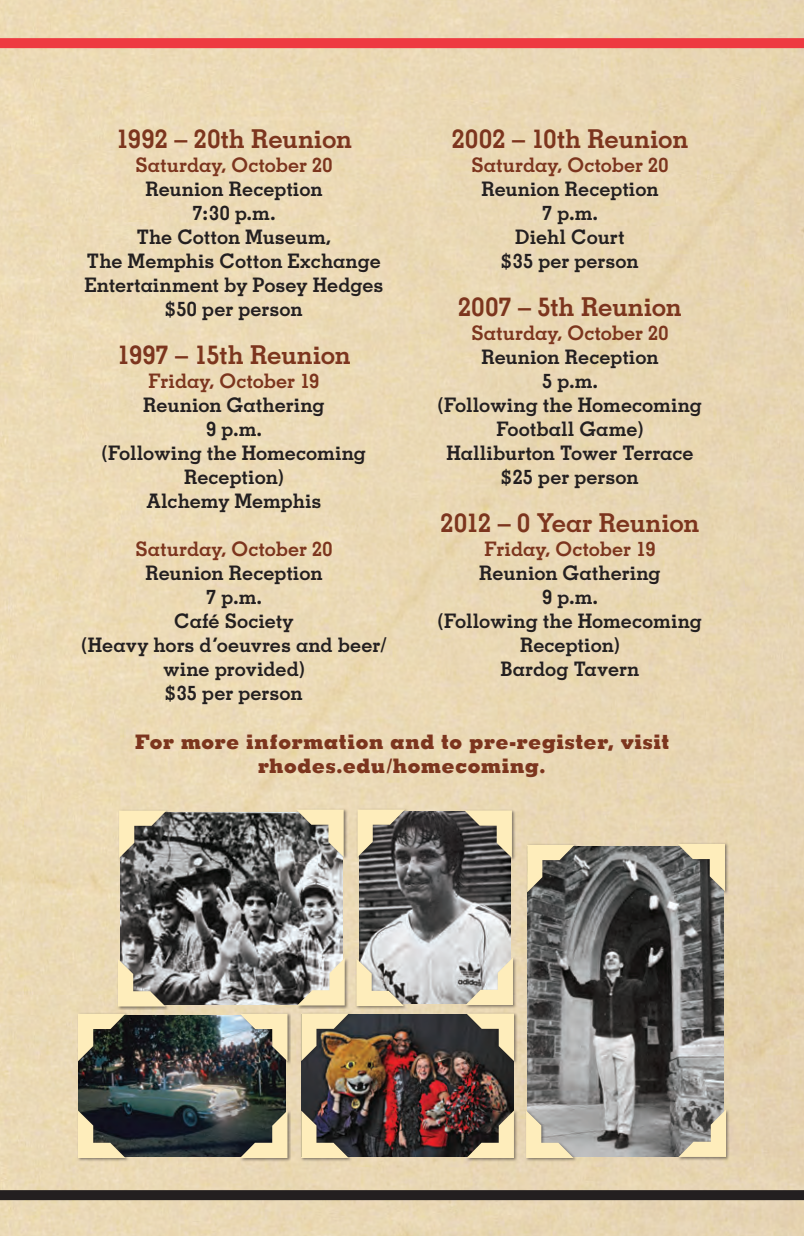
<style>
.page{position:relative;width:804px;height:1236px;background:#fff}
.page>*{position:absolute;margin:0;border:0;box-sizing:border-box;transform-origin:0 0}
.t1{font:700 26px "Memphis";letter-spacing:-.01em;color:#7c351e}
.t2{font:700 20px/24px "Memphis";letter-spacing:-.005em;color:#231f20;text-align:center}
.t3{font:700 20px "Memphis";color:#7c351e}
.t4{font:800 20px/24px "Memphis";letter-spacing:.015em;color:#7c351e;text-align:center}
</style>
<div class="page">
<img style="left:0;top:0;width:804px;height:1236px">
<div style="left:0;top:38px;width:804px;height:10px;background:#ee3a41"></div>
<div style="left:0;top:1190px;width:804px;height:10px;background:#231f20"></div>
<img style="left:360px;top:812px;width:151px;height:192px">
<div style="left:464px;top:809px;width:52px;height:53px;background:#231f20;opacity:.5"></div>
<svg style="left:464px;top:810px;width:48px;height:48px;background:#9a917c"></svg>
<div style="left:464px;top:957px;width:53px;height:52px;background:#231f20;opacity:.5"></div>
<svg style="left:466px;top:958px;width:47px;height:47px;background:#d7d0ba"></svg>
<div style="left:355px;top:958px;width:53px;height:52px;background:#231f20;opacity:.5"></div>
<svg style="left:356px;top:959px;width:48px;height:47px;background:#d0c9b3"></svg>
<div style="left:356px;top:808px;width:53px;height:53px;background:#231f20;opacity:.5"></div>
<svg style="left:358px;top:810px;width:47px;height:47px;background:#988f7a"></svg>
<img style="left:120px;top:812px;width:223px;height:192px">
<div style="left:296px;top:808px;width:51px;height:53px;background:#231f20;opacity:.5"></div>
<svg style="left:296px;top:810px;width:48px;height:47px;background:#aba48f"></svg>
<div style="left:296px;top:957px;width:53px;height:52px;background:#231f20;opacity:.5"></div>
<svg style="left:297px;top:958px;width:48px;height:47px;background:#c1baa5"></svg>
<div style="left:117px;top:958px;width:52px;height:52px;background:#231f20;opacity:.5"></div>
<svg style="left:118px;top:959px;width:47px;height:48px;background:#b7af9a"></svg>
<div style="left:118px;top:809px;width:52px;height:53px;background:#231f20;opacity:.5"></div>
<svg style="left:119px;top:811px;width:48px;height:47px;background:#a09983"></svg>
<img style="left:528px;top:847px;width:196px;height:310px">
<div style="left:677px;top:843px;width:52px;height:52px;background:#231f20;opacity:.5"></div>
<svg style="left:678px;top:844px;width:47px;height:47px;background:#a29b85"></svg>
<div style="left:677px;top:1109px;width:53px;height:52px;background:#231f20;opacity:.5"></div>
<svg style="left:679px;top:1109px;width:47px;height:48px;background:#b3ab95"></svg>
<div style="left:525px;top:1110px;width:52px;height:52px;background:#231f20;opacity:.5"></div>
<svg style="left:526px;top:1111px;width:48px;height:47px;background:#cec7b1"></svg>
<div style="left:526px;top:844px;width:52px;height:52px;background:#231f20;opacity:.5"></div>
<svg style="left:527px;top:845px;width:48px;height:47px;background:#968f79"></svg>
<img style="left:301px;top:1014px;width:213px;height:143px">
<div style="left:466px;top:1012px;width:52px;height:53px;background:#231f20;opacity:.5"></div>
<svg style="left:467px;top:1014px;width:47px;height:47px;background:#87806b"></svg>
<div style="left:465px;top:1110px;width:53px;height:52px;background:#231f20;opacity:.5"></div>
<svg style="left:467px;top:1111px;width:47px;height:47px;background:#897c66"></svg>
<div style="left:300px;top:1110px;width:52px;height:52px;background:#231f20;opacity:.5"></div>
<svg style="left:301px;top:1111px;width:48px;height:47px;background:#867e6e"></svg>
<div style="left:300px;top:1012px;width:52px;height:53px;background:#231f20;opacity:.5"></div>
<svg style="left:301px;top:1014px;width:48px;height:47px;background:#a7926e"></svg>
<img style="left:78px;top:1015px;width:208px;height:142px">
<div style="left:239px;top:1013px;width:52px;height:52px;background:#231f20;opacity:.5"></div>
<svg style="left:240px;top:1014px;width:47px;height:47px;background:#a29d8c"></svg>
<div style="left:239px;top:1110px;width:52px;height:52px;background:#231f20;opacity:.5"></div>
<svg style="left:240px;top:1111px;width:47px;height:47px;background:#85846d"></svg>
<div style="left:77px;top:1110px;width:52px;height:52px;background:#231f20;opacity:.5"></div>
<svg style="left:78px;top:1111px;width:47px;height:47px;background:#7e7866"></svg>
<div style="left:77px;top:1013px;width:52px;height:52px;background:#231f20;opacity:.5"></div>
<svg style="left:78px;top:1014px;width:47px;height:47px;background:#7f7b63"></svg>
<svg style="left:0;top:0;width:7px;height:7px"></svg>
<svg style="left:0;top:1229px;width:7px;height:7px"></svg>
<svg style="left:797px;top:0;width:7px;height:7px"></svg>
<svg style="left:797px;top:1229px;width:7px;height:7px"></svg>
<h1 class="t1" style="left:116px;top:123px;width:238px">1992 – 20th Reunion</h1>
<p class="t3" style="left:135px;top:153px;width:199px">Saturday, October 20</p>
<p class="t2" style="left:84px;top:177px;width:301px">Reunion Reception<br>7:30 p.m.<br>The Cotton Museum,<br>The Memphis Cotton Exchange<br>Entertainment by Posey Hedges $50 per person</p>
<h1 class="t1" style="left:117px;top:339px;width:235px">1997 – 15th Reunion</h1>
<p class="t3" style="left:149px;top:369px;width:172px">Friday, October 19</p>
<p class="t2" style="left:102px;top:393px;width:266px">Reunion Gathering<br>9 p.m.<br>(Following the Homecoming<br>Reception)<br>Alchemy Memphis</p>
<p class="t3" style="left:135px;top:537px;width:199px">Saturday, October 20</p>
<p class="t2" style="left:81px;top:561px;width:307px">Reunion Reception<br>7 p.m.<br>Café Society<br>(Heavy hors d’oeuvres and beer/ wine provided)<br>$35 per person</p>
<h1 class="t1" style="left:452px;top:123px;width:238px">2002 – 10th Reunion</h1>
<p class="t3" style="left:471px;top:153px;width:199px">Saturday, October 20</p>
<p class="t2" style="left:481px;top:177px;width:179px">Reunion Reception<br>7 p.m.<br>Diehl Court<br>$35 per person</p>
<h1 class="t1" style="left:458px;top:291px;width:225px">2007 – 5th Reunion</h1>
<p class="t3" style="left:471px;top:321px;width:199px">Saturday, October 20</p>
<p class="t2" style="left:438px;top:345px;width:266px">Reunion Reception<br>5 p.m.<br>(Following the Homecoming<br>Football Game)<br>Halliburton Tower Terrace $25 per person</p>
<h1 class="t1" style="left:441px;top:507px;width:260px">2012 – 0 Year Reunion</h1>
<p class="t3" style="left:485px;top:537px;width:172px">Friday, October 19</p>
<p class="t2" style="left:438px;top:561px;width:266px">Reunion Gathering<br>9 p.m.<br>(Following the Homecoming<br>Reception)<br>Bardog Tavern</p>
<p class="t4" style="left:135px;top:729px;width:536px">For more information and to pre-register, visit rhodes.edu/homecoming.</p>
</div>
